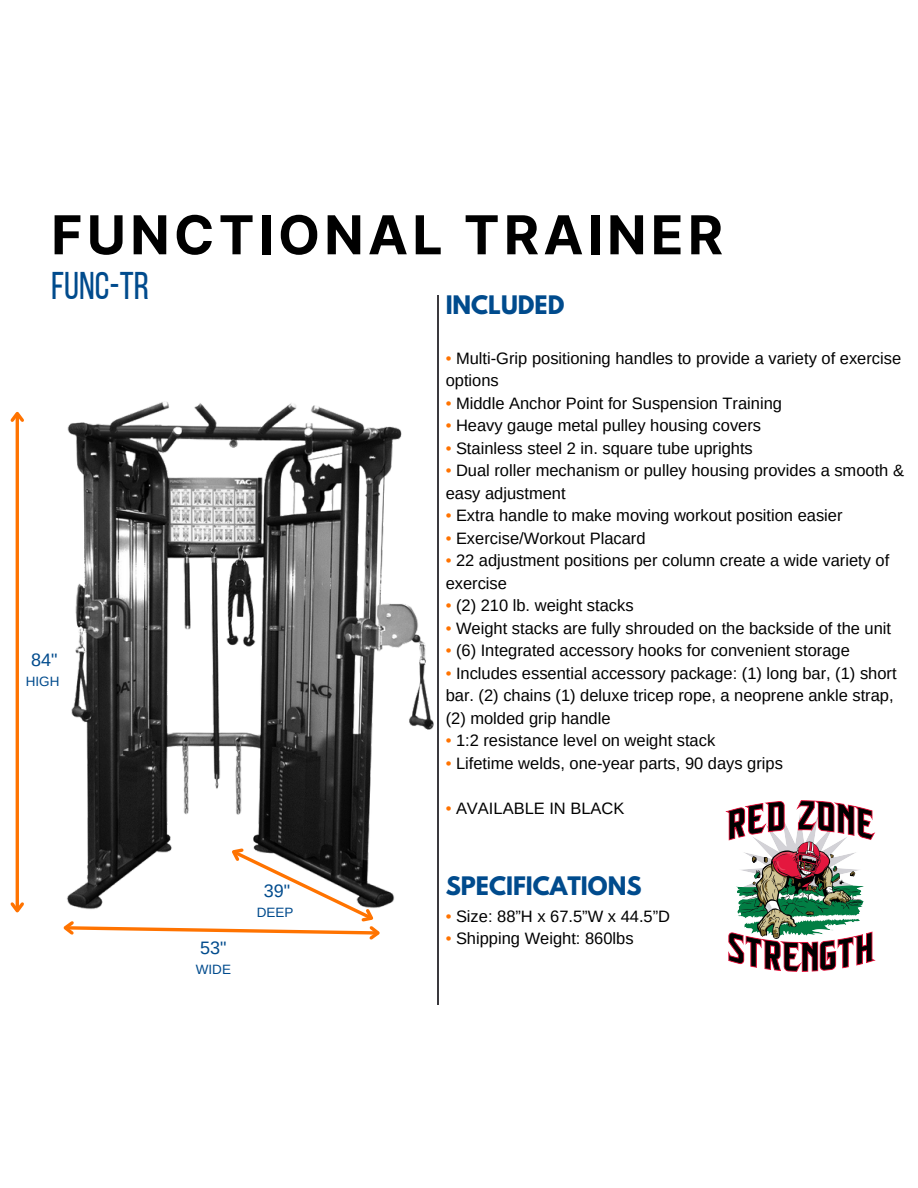
<style>
.page{position:relative;width:918px;height:1188px;background:#fff}
.page>*{position:absolute;margin:0;border:0;box-sizing:border-box;transform-origin:0 0}
.t1{font:700 53.7px "Inter";letter-spacing:.08em;color:#000}
.t2{font:38.55px "Bebas Neue";color:#004b8d}
.t3{font:700 22.65px "League Spartan";color:#004b8d}
.t4{font:18px "Arimo";color:#004b8d}
.t5{font:16.5px/22.5px "Arimo";color:#000}
.t6{font:13.5px "Arimo";color:#004b8d}
.s1{color:#ff7300}
</style>
<div class="page">
<hr style="left:438px;top:295px;width:1px;height:710px;background:#3a393e">
<img style="left:10px;top:378px;width:428px;height:560px">
<img style="left:725px;top:800px;width:150px;height:172px">
<h1 class="t1" style="left:51px;top:203px;width:673px">FUNCTIONAL TRAINER</h1>
<h2 class="t2" style="left:51px;top:270px;width:99px">FUNC-TR</h2>
<p class="t4" style="left:31px;top:650px;width:28px">84"</p>
<p class="t6" style="left:26px;top:674px;width:35px">HIGH</p>
<p class="t4" style="left:200px;top:938px;width:28px">53"</p>
<p class="t6" style="left:196px;top:962px;width:37px">WIDE</p>
<p class="t4" style="left:264px;top:881px;width:28px">39"</p>
<p class="t6" style="left:257px;top:905px;width:38px">DEEP</p>
<h3 class="t3" style="left:446px;top:294px;width:120px">INCLUDED</h3>
<p class="t5" style="left:446px;top:347px;width:457px"><span class="s1">•</span> Multi-Grip positioning handles to provide a variety of exercise options</p>
<p class="t5" style="left:446px;top:392px;width:338px"><span class="s1">•</span> Middle Anchor Point for Suspension Training</p>
<p class="t5" style="left:446px;top:414px;width:317px"><span class="s1">•</span> Heavy gauge metal pulley housing covers</p>
<p class="t5" style="left:446px;top:437px;width:309px"><span class="s1">•</span> Stainless steel 2 in. square tube uprights</p>
<p class="t5" style="left:446px;top:459px;width:460px"><span class="s1">•</span> Dual roller mechanism or pulley housing provides a smooth &amp; easy adjustment</p>
<p class="t5" style="left:446px;top:504px;width:398px"><span class="s1">•</span> Extra handle to make moving workout position easier</p>
<p class="t5" style="left:446px;top:527px;width:201px"><span class="s1">•</span> Exercise/Workout Placard</p>
<p class="t5" style="left:446px;top:549px;width:445px"><span class="s1">•</span> 22 adjustment positions per column create a wide variety of exercise</p>
<p class="t5" style="left:446px;top:594px;width:190px"><span class="s1">•</span> (2) 210 lb. weight stacks</p>
<p class="t5" style="left:446px;top:617px;width:447px"><span class="s1">•</span> Weight stacks are fully shrouded on the backside of the unit</p>
<p class="t5" style="left:446px;top:639px;width:406px"><span class="s1">•</span> (6) Integrated accessory hooks for convenient storage</p>
<p class="t5" style="left:446px;top:662px;width:453px"><span class="s1">•</span> Includes essential accessory package: (1) long bar, (1) short bar. (2) chains (1) deluxe tricep rope, a neoprene ankle strap, (2) molded grip handle</p>
<p class="t5" style="left:446px;top:729px;width:271px"><span class="s1">•</span> 1:2 resistance level on weight stack</p>
<p class="t5" style="left:446px;top:752px;width:339px"><span class="s1">•</span> Lifetime welds, one-year parts, 90 days grips</p>
<p class="t5" style="left:446px;top:797px;width:180px"><span class="s1">•</span> AVAILABLE IN BLACK</p>
<h3 class="t3" style="left:446px;top:874px;width:197px">SPECIFICATIONS</h3>
<p class="t5" style="left:446px;top:905px;width:226px"><span class="s1">•</span> Size: 88”H x 67.5”W x 44.5”D</p>
<p class="t5" style="left:446px;top:927px;width:189px"><span class="s1">•</span> Shipping Weight: 860lbs</p>
</div>
